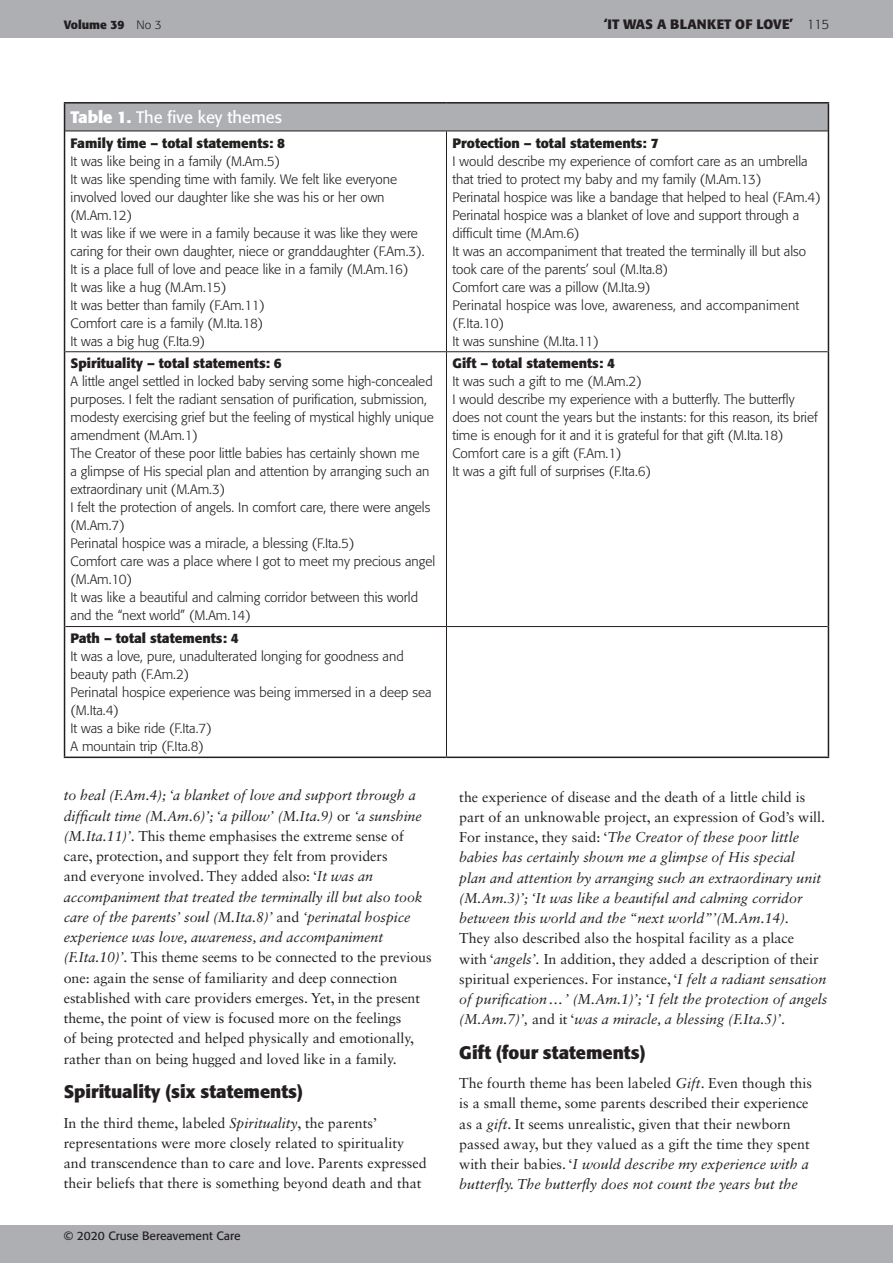
<style>
.page{position:relative;width:893px;height:1263px;background:#fff}
.page>*{position:absolute;margin:0;border:0;box-sizing:border-box;transform-origin:0 0}
.t1{font:700 18px "Formata";color:#231f20}
.t2{font:16.5px "Formata";color:#fff}
.t3{font:14.25px/20.2px "Sabon LT Std";color:#231f20}
.t4{font:italic 14.25px/20.2px "Sabon LT Std";color:#231f20}
.t5{font:300 13.5px/18px "Formata";color:#231f20}
.t6{font:700 13.5px "Formata";color:#231f20}
.t7{font:12px "Formata";color:#231f20}
.t8{font:700 12px "Formata";color:#231f20}
.s1{font-weight:300}
.s2{font-weight:700}
.s3{font-style:italic}
.s4{font-style:normal}
</style>
<div class="page">
<div style="left:65px;top:103px;width:763px;height:28px;background:#aeafb3"></div>
<svg style="left:828px;top:104px;width:1px;height:27px"></svg>
<hr style="left:64px;top:102px;width:382px;height:2px;background:#231f20">
<svg style="left:64px;top:104px;width:1px;height:27px"></svg>
<hr style="left:446px;top:102px;width:383px;height:2px;background:#231f20">
<hr style="left:65px;top:131px;width:381px;height:1px;background:#231f20">
<hr style="left:64px;top:131px;width:1px;height:221px;background:#231f20">
<hr style="left:65px;top:351px;width:381px;height:1px;background:#231f20">
<hr style="left:64px;top:352px;width:1px;height:274px;background:#231f20">
<hr style="left:65px;top:626px;width:381px;height:1px;background:#231f20">
<hr style="left:64px;top:626px;width:1px;height:130px;background:#231f20">
<hr style="left:446px;top:131px;width:382px;height:1px;background:#231f20">
<hr style="left:446px;top:131px;width:1px;height:220px;background:#231f20">
<hr style="left:828px;top:131px;width:1px;height:221px;background:#231f20">
<hr style="left:446px;top:351px;width:382px;height:1px;background:#231f20">
<hr style="left:446px;top:352px;width:1px;height:274px;background:#231f20">
<hr style="left:828px;top:352px;width:1px;height:274px;background:#231f20">
<hr style="left:446px;top:626px;width:382px;height:1px;background:#231f20">
<hr style="left:446px;top:627px;width:1px;height:129px;background:#231f20">
<hr style="left:828px;top:626px;width:1px;height:130px;background:#231f20">
<hr style="left:64px;top:756px;width:382px;height:2px;background:#231f20">
<hr style="left:446px;top:756px;width:383px;height:2px;background:#231f20">
<div style="left:0;top:0;width:893px;height:38px;background:#aeafb3"></div>
<div style="left:0;top:1225px;width:893px;height:38px;background:#aeafb3"></div>
<p class="t8" style="left:64px;top:17px;width:100px">Volume 39 <span class="s1">No 3</span></p>
<p class="t6" style="left:604px;top:16px;width:227px">‘IT WAS A BLANKET OF LOVE’ <span class="s1">115</span></p>
<p class="t2" style="left:71px;top:108px;width:213px"><span class="s2">Table 1.</span> The five key themes</p>
<p class="t6" style="left:71px;top:134px;width:216px">Family time – total statements: 8</p>
<p class="t5" style="left:71px;top:152px;width:355px">It was like being in a family (M.Am.5)<br>It was like spending time with family. We felt like everyone involved loved our daughter like she was his or her own (M.Am.12)<br>It was like if we were in a family because it was like they were caring for their own daughter, niece or granddaughter (F.Am.3).<br>It is a place full of love and peace like in a family (M.Am.16)<br>It was like a hug (M.Am.15)<br>It was better than family (F.Am.11)<br>Comfort care is a family (M.Ita.18)<br>It was a big hug (F.Ita.9)</p>
<p class="t6" style="left:71px;top:355px;width:213px">Spirituality – total statements: 6</p>
<p class="t5" style="left:71px;top:373px;width:366px">A little angel settled in locked baby serving some high-concealed purposes. I felt the radiant sensation of purification, submission, modesty exercising grief but the feeling of mystical highly unique amendment (M.Am.1)<br>The Creator of these poor little babies has certainly shown me<br>a glimpse of His special plan and attention by arranging such an extraordinary unit (M.Am.3)<br>I felt the protection of angels. In comfort care, there were angels (M.Am.7)<br>Perinatal hospice was a miracle, a blessing (F.Ita.5)<br>Comfort care was a place where I got to meet my precious angel (M.Am.10)<br>It was like a beautiful and calming corridor between this world and the “next world” (M.Am.14)</p>
<p class="t6" style="left:71px;top:630px;width:170px">Path – total statements: 4</p>
<p class="t5" style="left:71px;top:647px;width:362px">It was a love, pure, unadulterated longing for goodness and beauty path (F.Am.2)<br>Perinatal hospice experience was being immersed in a deep sea (M.Ita.4)<br>It was a bike ride (F.Ita.7)<br>A mountain trip (F.Ita.8)</p>
<p class="t3" style="left:64px;top:785px;width:369px"><span class="s3">to heal (F.Am.4); ‘a blanket of love and support through a difficult time (M.Am.6)’; ‘a pillow’ (M.Ita.9)</span> or <span class="s3">‘a sunshine (M.Ita.11)’.</span> This theme emphasises the extreme sense of care, protection, and support they felt from providers<br>and everyone involved. They added also: ‘<span class="s3">It was an accompaniment that treated the terminally ill but also took care of the parents’ soul (M.Ita.8)’</span> and <span class="s3">‘perinatal hospice experience was love, awareness, and accompaniment (F.Ita.10)’.</span> This theme seems to be connected to the previous one: again the sense of familiarity and deep connection established with care providers emerges. Yet, in the present theme, the point of view is focused more on the feelings<br>of being protected and helped physically and emotionally, rather than on being hugged and loved like in a family.</p>
<h1 class="t1" style="left:64px;top:1080px;width:241px">Spirituality (six statements)</h1>
<p class="t3" style="left:64px;top:1112px;width:364px">In the third theme, labeled <span class="s3">Spirituality</span>, the parents’ representations were more closely related to spirituality and transcendence than to care and love. Parents expressed their beliefs that there is something beyond death and that</p>
<p class="t7" style="left:64px;top:1228px;width:178px">© 2020 Cruse Bereavement Care</p>
<p class="t6" style="left:452px;top:134px;width:208px">Protection – total statements: 7</p>
<p class="t5" style="left:452px;top:152px;width:370px">I would describe my experience of comfort care as an umbrella that tried to protect my baby and my family (M.Am.13)<br>Perinatal hospice was like a bandage that helped to heal (F.Am.4)<br>Perinatal hospice was a blanket of love and support through a difficult time (M.Am.6)<br>It was an accompaniment that treated the terminally ill but also took care of the parents’ soul (M.Ita.8)<br>Comfort care was a pillow (M.Ita.9)<br>Perinatal hospice was love, awareness, and accompaniment (F.Ita.10)<br>It was sunshine (M.Ita.11)</p>
<p class="t6" style="left:452px;top:355px;width:164px">Gift – total statements: 4</p>
<p class="t5" style="left:452px;top:373px;width:367px">It was such a gift to me (M.Am.2)<br>I would describe my experience with a butterfly. The butterfly does not count the years but the instants: for this reason, its brief time is enough for it and it is grateful for that gift (M.Ita.18)<br>Comfort care is a gift (F.Am.1)<br>It was a gift full of surprises (F.Ita.6)</p>
<p class="t4" style="left:459px;top:786px;width:367px"><span class="s4">the experience of disease and the death of a little child is part of an unknowable project, an expression of God’s will.<br>For instance, they said: ‘</span>The Creator of these poor little babies has certainly shown me a glimpse of His special plan and attention by arranging such an extraordinary unit (M.Am.3)’; ‘It was like a beautiful and calming corridor between this world and the “next world”’(M.Am.14).</p>
<p class="t3" style="left:459px;top:928px;width:370px">They also described also the hospital facility as a place<br>with ‘<span class="s3">angels’.</span> In addition, they added a description of their spiritual experiences. For instance, ‘<span class="s3">I felt a radiant sensation of purification…’ (M.Am.1)’; ‘I felt the protection of angels (M.Am.7)’,</span> and it ‘<span class="s3">was a miracle, a blessing (F.Ita.5)’</span>.</p>
<h1 class="t1" style="left:459px;top:1041px;width:188px">Gift (four statements)</h1>
<p class="t3" style="left:459px;top:1073px;width:354px">The fourth theme has been labeled <span class="s3">Gift</span>. Even though this is a small theme, some parents described their experience as a <span class="s3">gift</span>. It seems unrealistic, given that their newborn passed away, but they valued as a gift the time they spent with their babies. ‘<span class="s3">I would describe my experience with a butterfly. The butterfly does not count the years but the</span></p>
</div>
